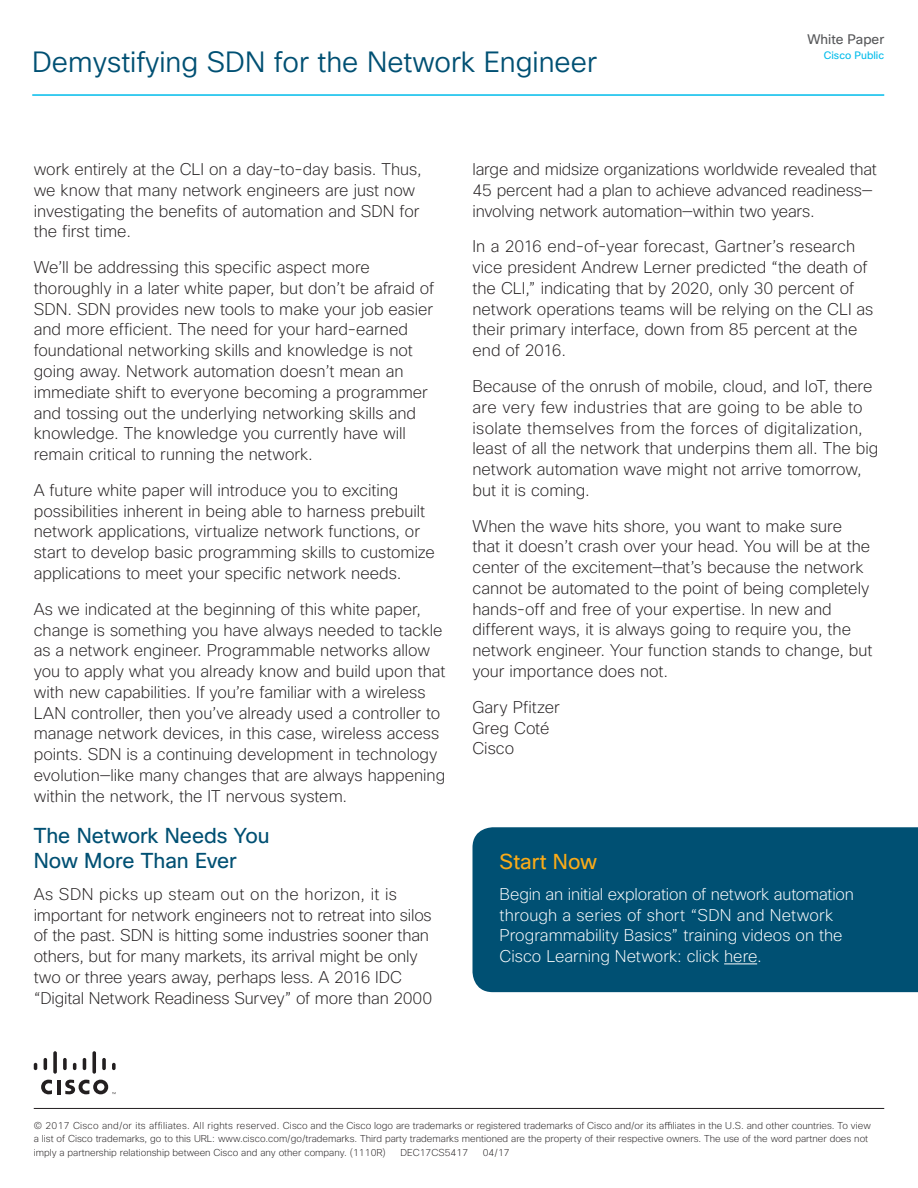
<style>
.page{position:relative;width:918px;height:1188px;background:#fff}
.page>*{position:absolute;margin:0;border:0;box-sizing:border-box;transform-origin:0 0}
.t1{font:300 28.5px "Cisco Sans";color:#005073}
.t2{font:21px/25.8px "Cisco Sans";letter-spacing:-.005em;color:#005073}
.t3{font:21px "Cisco Sans";letter-spacing:.005em;color:#fbab18}
.t4{font:200 16.5px/20.7px "Cisco Sans";color:#231f20}
.t5{font:200 16.5px/20.9px "Cisco Sans";color:#fff}
.t6{font:13.5px "Cisco Sans";color:#57585a}
.t7{font:10.5px "Cisco Sans";color:#00bceb}
.t8{font:200 9.75px/13.5px "Cisco Sans";color:#231f20}
</style>
<div class="page">
<hr style="left:32px;top:94px;width:852px;height:2px;background:#00bceb">
<hr style="left:34px;top:1108px;width:850px;height:1px;background:#231f20">
<hr style="left:57px;top:1080px;width:3px;height:14px;background:#231f20">
<svg style="left:41px;top:1080px;width:11px;height:14px"></svg>
<svg style="left:34px;top:1063px;width:3px;height:7px"></svg>
<svg style="left:44px;top:1058px;width:3px;height:12px"></svg>
<svg style="left:53px;top:1051px;width:4px;height:23px"></svg>
<svg style="left:63px;top:1058px;width:4px;height:12px"></svg>
<svg style="left:73px;top:1063px;width:3px;height:7px"></svg>
<svg style="left:83px;top:1058px;width:3px;height:12px"></svg>
<svg style="left:92px;top:1051px;width:4px;height:23px"></svg>
<svg style="left:102px;top:1058px;width:4px;height:12px"></svg>
<svg style="left:112px;top:1063px;width:4px;height:7px"></svg>
<svg style="left:65px;top:1080px;width:51px;height:14px"></svg>
<div style="left:472px;top:827px;width:446px;height:165px;background:#005073"></div>
<hr style="left:724px;top:964px;width:33px;height:1px;background:#fff">
<h1 class="t1" style="left:32px;top:44px;width:566px">Demystifying SDN for the Network Engineer</h1>
<p class="t6" style="left:808px;top:31px;width:78px">White Paper</p>
<p class="t7" style="left:824px;top:48px;width:62px">Cisco Public</p>
<p class="t4" style="left:34px;top:159px;width:390px">work entirely at the CLI on a day-to-day basis. Thus, we know that many network engineers are just now investigating the benefits of automation and SDN for the first time.</p>
<p class="t4" style="left:34px;top:258px;width:402px">We’ll be addressing this specific aspect more thoroughly in a later white paper, but don’t be afraid of SDN. SDN provides new tools to make your job easier and more efficient. The need for your hard-earned foundational networking skills and knowledge is not going away. Network automation doesn’t mean an immediate shift to everyone becoming a programmer and tossing out the underlying networking skills and knowledge. The knowledge you currently have will remain critical to running the network.</p>
<p class="t4" style="left:34px;top:480px;width:403px">A future white paper will introduce you to exciting possibilities inherent in being able to harness prebuilt network applications, virtualize network functions, or start to develop basic programming skills to customize applications to meet your specific network needs.</p>
<p class="t4" style="left:34px;top:599px;width:413px">As we indicated at the beginning of this white paper, change is something you have always needed to tackle as a network engineer. Programmable networks allow you to apply what you already know and build upon that with new capabilities. If you’re familiar with a wireless LAN controller, then you’ve already used a controller to manage network devices, in this case, wireless access points. SDN is a continuing development in technology evolution—like many changes that are always happening within the network, the IT nervous system.</p>
<p class="t2" style="left:34px;top:823px;width:237px">The Network Needs You<br>Now More Than Ever</p>
<p class="t4" style="left:34px;top:884px;width:400px">As SDN picks up steam out on the horizon, it is important for network engineers not to retreat into silos of the past. SDN is hitting some industries sooner than others, but for many markets, its arrival might be only two or three years away, perhaps less. A 2016 IDC “Digital Network Readiness Survey” of more than 2000</p>
<p class="t4" style="left:473px;top:159px;width:406px">large and midsize organizations worldwide revealed that<br>45 percent had a plan to achieve advanced readiness— involving network automation—within two years.</p>
<p class="t4" style="left:473px;top:237px;width:403px">In a 2016 end-of-year forecast, Gartner’s research vice president Andrew Lerner predicted “the death of the CLI,” indicating that by 2020, only 30 percent of network operations teams will be relying on the CLI as their primary interface, down from 85 percent at the end of 2016.</p>
<p class="t4" style="left:473px;top:376px;width:407px">Because of the onrush of mobile, cloud, and IoT, there are very few industries that are going to be able to isolate themselves from the forces of digitalization, least of all the network that underpins them all. The big network automation wave might not arrive tomorrow, but it is coming.</p>
<p class="t4" style="left:473px;top:516px;width:402px">When the wave hits shore, you want to make sure that it doesn’t crash over your head. You will be at the center of the excitement—that’s because the network cannot be automated to the point of being completely hands-off and free of your expertise. In new and different ways, it is always going to require you, the network engineer. Your function stands to change, but your importance does not.</p>
<p class="t4" style="left:473px;top:697px;width:89px">Gary Pfitzer<br>Greg Coté<br>Cisco</p>
<p class="t3" style="left:500px;top:848px;width:99px">Start Now</p>
<p class="t5" style="left:500px;top:884px;width:356px">Begin an initial exploration of network automation through a series of short “SDN and Network Programmability Basics” training videos on the Cisco Learning Network: click here.</p>
<p class="t8" style="left:34px;top:1119px;width:839px">© 2017 Cisco and/or its affiliates. All rights reserved. Cisco and the Cisco logo are trademarks or registered trademarks of Cisco and/or its affiliates in the U.S. and other countries. To view a list of Cisco trademarks, go to this URL: www.cisco.com/go/trademarks. Third party trademarks mentioned are the property of their respective owners. The use of the word partner does not imply a partnership relationship between Cisco and any other company. (1110R)</p>
<p class="t8" style="left:401px;top:1146px;width:69px">DEC17CS5417</p>
<p class="t8" style="left:483px;top:1146px;width:28px">04/17</p>
</div>
